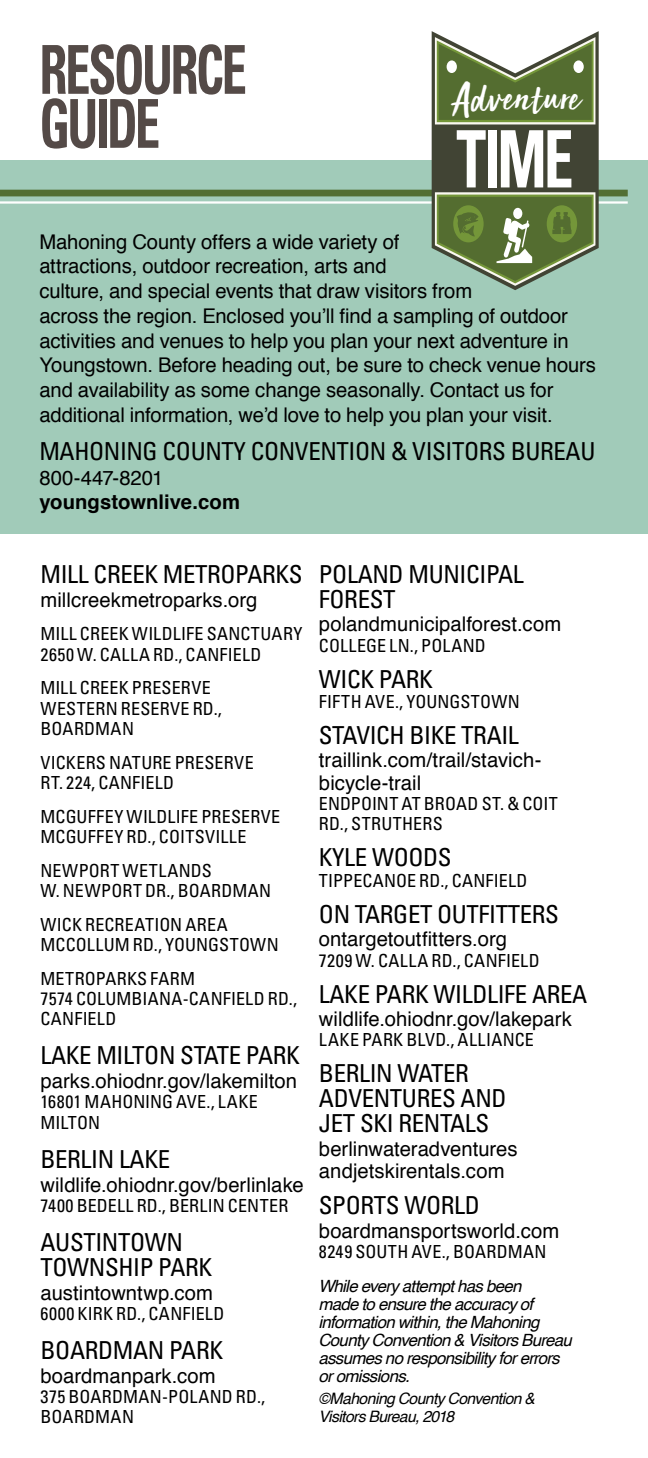
<style>
.page{position:relative;width:648px;height:1458px;background:#fff}
.page>*{position:absolute;margin:0;border:0;box-sizing:border-box;transform-origin:0 0}
.t1{font:700 condensed 79.2px "Univers";color:#fff;scale:.75 1}
.t2{font:700 condensed 67.5px/54px "Univers";letter-spacing:-.05em;color:#544a47;scale:.75 1}
.t3{font:41.62px "Sun Valley";letter-spacing:.025em;color:#fff}
.t4{font:condensed 24.75px/24.8px "Univers";letter-spacing:-.015em;color:#000}
.t5{font:20.25px/24.8px "Helvetica";letter-spacing:-.005em;color:#000}
.t6{font:700 20.25px "Helvetica";color:#000}
.t7{font:condensed 18px/20.2px "Univers";letter-spacing:.015em;color:#000}
.t8{font:italic 16.88px/18px "Helvetica";letter-spacing:-.04em;color:#000}
.t9{font:italic 15.75px/18px "Helvetica";letter-spacing:-.035em;color:#000}
</style>
<div class="page">
<div style="left:0;top:160px;width:648px;height:374px;background:#a1cbb9"></div>
<div style="left:0;top:190px;width:628px;height:6px;background:#526f33"></div>
<hr style="left:0;top:201px;width:628px;height:3px;background:#fff">
<svg style="left:432px;top:31px;width:167px;height:259px;background:#565b4c"></svg>
<svg style="left:435px;top:37px;width:160px;height:87px"></svg>
<div style="left:447px;top:60px;width:10px;height:13px;background:#fff;border-radius:50%"></div>
<div style="left:573px;top:60px;width:11px;height:13px;background:#fff;border-radius:50%"></div>
<svg style="left:435px;top:192px;width:160px;height:94px"></svg>
<h2 class="t2" style="left:39px;top:43px;width:278px">RESOURCE<br>GUIDE</h2>
<h3 class="t3" style="left:454px;top:63px;width:127px">Adventure</h3>
<h1 class="t1" style="left:456px;top:111px;width:75px">TIME</h1>
<p class="t5" style="left:39px;top:230px;width:558px">Mahoning County offers a wide variety of<br>attractions, outdoor recreation, arts and<br>culture, and special events that draw visitors from<br>across the region. Enclosed you’ll find a sampling of outdoor activities and venues to help you plan your next adventure in Youngstown. Before heading out, be sure to check venue hours and availability as some change seasonally. Contact us for additional information, we’d love to help you plan your visit.</p>
<p class="t4" style="left:39px;top:439px;width:558px">MAHONING COUNTY CONVENTION &amp; VISITORS BUREAU</p>
<p class="t5" style="left:39px;top:466px;width:126px">800-447-8201</p>
<p class="t6" style="left:39px;top:485px;width:202px">youngstownlive.com</p>
<p class="t4" style="left:40px;top:561px;width:264px">M ILL CREEK M ETROPARKS</p>
<p class="t5" style="left:40px;top:588px;width:218px">millcreekmetroparks.org</p>
<p class="t7" style="left:40px;top:623px;width:263px">MILL CREEK WILDLIFE SANCTUARY<br>2650 W. CALLA RD., CANFIELD</p>
<p class="t7" style="left:40px;top:677px;width:183px">MILL CREEK PRESERVE<br>WESTERN RESERVE RD.,<br>BOARDMAN</p>
<p class="t7" style="left:40px;top:752px;width:215px">VICKERS NATURE PRESERVE<br>RT. 224, CANFIELD</p>
<p class="t7" style="left:40px;top:806px;width:241px">MCGUFFEY WILDLIFE PRESERVE<br>MCGUFFEY RD., COITSVILLE</p>
<p class="t7" style="left:40px;top:860px;width:232px">NEWPORT WETLANDS<br>W. NEWPORT DR., BOARDMAN</p>
<p class="t7" style="left:40px;top:914px;width:240px">WICK RECREATION AREA<br>MCCOLLUM RD., YOUNGSTOWN</p>
<p class="t7" style="left:40px;top:968px;width:258px">METROPARKS FARM<br>7574 COLUMBIANA-CANFIELD RD.,<br>CANFIELD</p>
<p class="t4" style="left:40px;top:1043px;width:261px">LAKE MILTON STATE PARK</p>
<p class="t5" style="left:40px;top:1069px;width:258px">parks.ohiodnr.gov/lakemilton</p>
<p class="t7" style="left:40px;top:1091px;width:219px">16801 MAHONING AVE., LAKE<br>MILTON</p>
<p class="t4" style="left:40px;top:1146px;width:131px">B ERLIN LAKE</p>
<p class="t5" style="left:40px;top:1173px;width:265px">wildlife.ohiodnr.gov/berlinlake</p>
<p class="t7" style="left:40px;top:1195px;width:249px">7400 BEDELL RD., BERLIN CENTER</p>
<p class="t4" style="left:40px;top:1230px;width:173px">AUSTINTOWN<br>TOWNSHIP PARK</p>
<p class="t5" style="left:40px;top:1281px;width:174px">austintowntwp.com</p>
<p class="t7" style="left:40px;top:1303px;width:185px">6000 KIRK RD., CANFIELD</p>
<p class="t4" style="left:40px;top:1338px;width:16px">BOARDMAN</p>
<p class="t4" style="left:169px;top:1338px;width:27px">PARK</p>
<p class="t5" style="left:40px;top:1364px;width:177px">boardmanpark.com</p>
<p class="t7" style="left:40px;top:1386px;width:226px">375 BOARDMAN-POLAND RD.,<br>BOARDMAN</p>
<p class="t4" style="left:319px;top:561px;width:206px">POLAND MUNICIPAL<br>FOREST</p>
<p class="t5" style="left:319px;top:612px;width:244px">polandmunicipalforest.com</p>
<p class="t7" style="left:319px;top:635px;width:168px">COLLEGE LN., POLAND</p>
<p class="t4" style="left:319px;top:666px;width:116px">WICK PARK</p>
<p class="t7" style="left:319px;top:691px;width:202px">FIFTH AVE., YOUNGSTOWN</p>
<p class="t4" style="left:319px;top:722px;width:13px">STAVICH</p>
<p class="t4" style="left:409px;top:722px;width:12px">BIKE</p>
<p class="t4" style="left:461px;top:722px;width:13px">TRAIL</p>
<p class="t5" style="left:319px;top:750px;width:224px;line-height:22.5px">traillink.com/trail/stavich&shy;bicycle-trail</p>
<p class="t7" style="left:319px;top:793px;width:240px">ENDPOINT AT BROAD ST. &amp; COIT<br>RD., STRUTHERS</p>
<p class="t4" style="left:319px;top:845px;width:13px">KYLE</p>
<p class="t4" style="left:372px;top:845px;width:37px">WOODS</p>
<p class="t7" style="left:319px;top:870px;width:210px">TIPPECANOE RD., CANFIELD</p>
<p class="t4" style="left:319px;top:901px;width:242px">ON TARGET OUTFITTERS</p>
<p class="t5" style="left:319px;top:927px;width:190px">ontargetoutfitters.org</p>
<p class="t7" style="left:319px;top:950px;width:222px">7209 W. CALLA RD., CANFIELD</p>
<p class="t4" style="left:319px;top:981px;width:270px">LAKE PARK WILDLIFE AREA</p>
<p class="t5" style="left:319px;top:1007px;width:254px">wildlife.ohiodnr.gov/lakepark</p>
<p class="t7" style="left:319px;top:1030px;width:217px">LAKE PARK BLVD., ALLIANCE</p>
<p class="t4" style="left:319px;top:1061px;width:189px">BERLIN WATER<br>ADVENTURES AND<br>JET SKI RENTALS</p>
<p class="t5" style="left:319px;top:1138px;width:200px;line-height:22.5px">berlinwateradventures andjetskirentals.com</p>
<p class="t4" style="left:319px;top:1192px;width:162px">SPORTS WORLD</p>
<p class="t5" style="left:319px;top:1219px;width:242px">boardmansportsworld.com</p>
<p class="t7" style="left:319px;top:1241px;width:229px">8249 SOUTH AVE., BOARDMAN</p>
<p class="t8" style="left:318px;top:1277px;width:255px">While every attempt has been<br>made to ensure the accuracy of information within, the Mahoning<br>County Convention &amp; Visitors Bureau assumes no responsibility for errors or omissions.</p>
<p class="t9" style="left:318px;top:1390px;width:218px">©Mahoning County Convention &amp;<br>Visitors Bureau, 2018</p>
</div>
